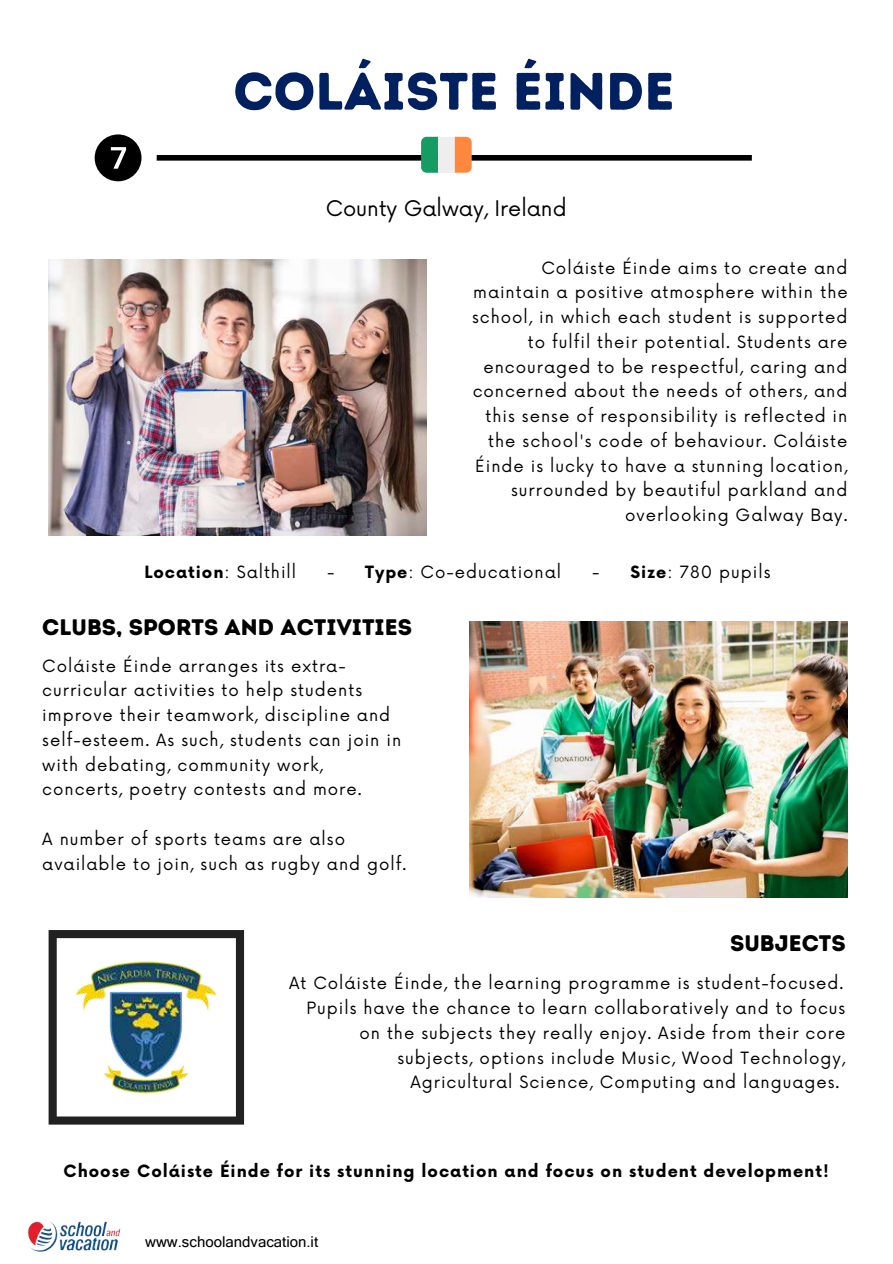
<style>
.page{position:relative;width:893px;height:1264px;background:#fff}
.page>*{position:absolute;margin:0;border:0;box-sizing:border-box;transform-origin:0 0}
.t1{font:52.5px "Intro Rust Base";color:#002060}
.t2{font:22.5px "Intro Rust Base";color:#000}
.t3{font:21px "Now";color:#000}
.t4{font:16.5px/24.8px "Now";letter-spacing:.06em;color:#000}
.t5{font:700 16.5px "Now";letter-spacing:.06em;color:#000}
.t6{font:15px "Microsoft Sans Serif";color:#000}
.s1{font-weight:700}
</style>
<div class="page">
<div style="left:157px;top:155px;width:594px;height:6px;background:#000"></div>
<img style="left:48px;top:260px;width:378px;height:275px">
<svg style="left:49px;top:930px;width:195px;height:194px"></svg>
<img style="left:469px;top:621px;width:378px;height:276px">
<svg style="left:421px;top:137px;width:17px;height:36px"></svg>
<div style="left:438px;top:137px;width:17px;height:36px;background:#eee"></div>
<svg style="left:455px;top:137px;width:16px;height:36px"></svg>
<img style="left:75px;top:961px;width:142px;height:132px">
<svg style="left:95px;top:134px;width:46px;height:47px"></svg>
<img style="left:27px;top:1221px;width:94px;height:31px">
<h1 class="t1" style="left:233px;top:60px;width:442px">COLÁISTE ÉINDE</h1>
<p class="t3" style="left:326px;top:196px;width:242px">County Galway, Ireland</p>
<p class="t4" style="left:472px;top:256px;width:377px;text-align:right">Coláiste Éinde aims to create and maintain a positive atmosphere within the school, in which each student is supported to fulfil their potential. Students are encouraged to be respectful, caring and concerned about the needs of others, and this sense of responsibility is reflected in the school's code of behaviour. Coláiste Éinde is lucky to have a stunning location, surrounded by beautiful parkland and overlooking Galway Bay.</p>
<p class="t4" style="left:144px;top:560px;width:153px"><span class="s1">Location</span>: Salthill</p>
<p class="t4" style="left:327px;top:560px;width:236px">- <span class="s1">Type</span>: Co-educational</p>
<p class="t4" style="left:592px;top:560px;width:180px">- <span class="s1">Size</span>: 780 pupils</p>
<h2 class="t2" style="left:42px;top:613px;width:371px">CLUBS, SPORTS AND ACTIVITIES</h2>
<p class="t4" style="left:42px;top:654px;width:360px">Coláiste Éinde arranges its extra&shy;curricular activities to help students improve their teamwork, discipline and self-esteem. As such, students can join in with debating, community work, concerts, poetry contests and more.</p>
<p class="t4" style="left:42px;top:827px;width:365px">A number of sports teams are also available to join, such as rugby and golf.</p>
<h2 class="t2" style="left:730px;top:930px;width:117px">SUBJECTS</h2>
<p class="t4" style="left:289px;top:971px;width:556px">At Coláiste Éinde, the learning programme is student-focused.</p>
<p class="t4" style="left:306px;top:996px;width:540px">Pupils have the chance to learn collaboratively and to focus</p>
<p class="t4" style="left:359px;top:1021px;width:487px">on the subjects they really enjoy. Aside from their core</p>
<p class="t4" style="left:397px;top:1046px;width:449px">subjects, options include Music, Wood Technology,</p>
<p class="t4" style="left:410px;top:1070px;width:430px">Agricultural Science, Computing and languages.</p>
<p class="t5" style="left:63px;top:1161px;width:766px">Choose Coláiste Éinde for its stunning location and focus on student development!</p>
<p class="t6" style="left:145px;top:1232px;width:174px">www.schoolandvacation.it</p>
</div>
